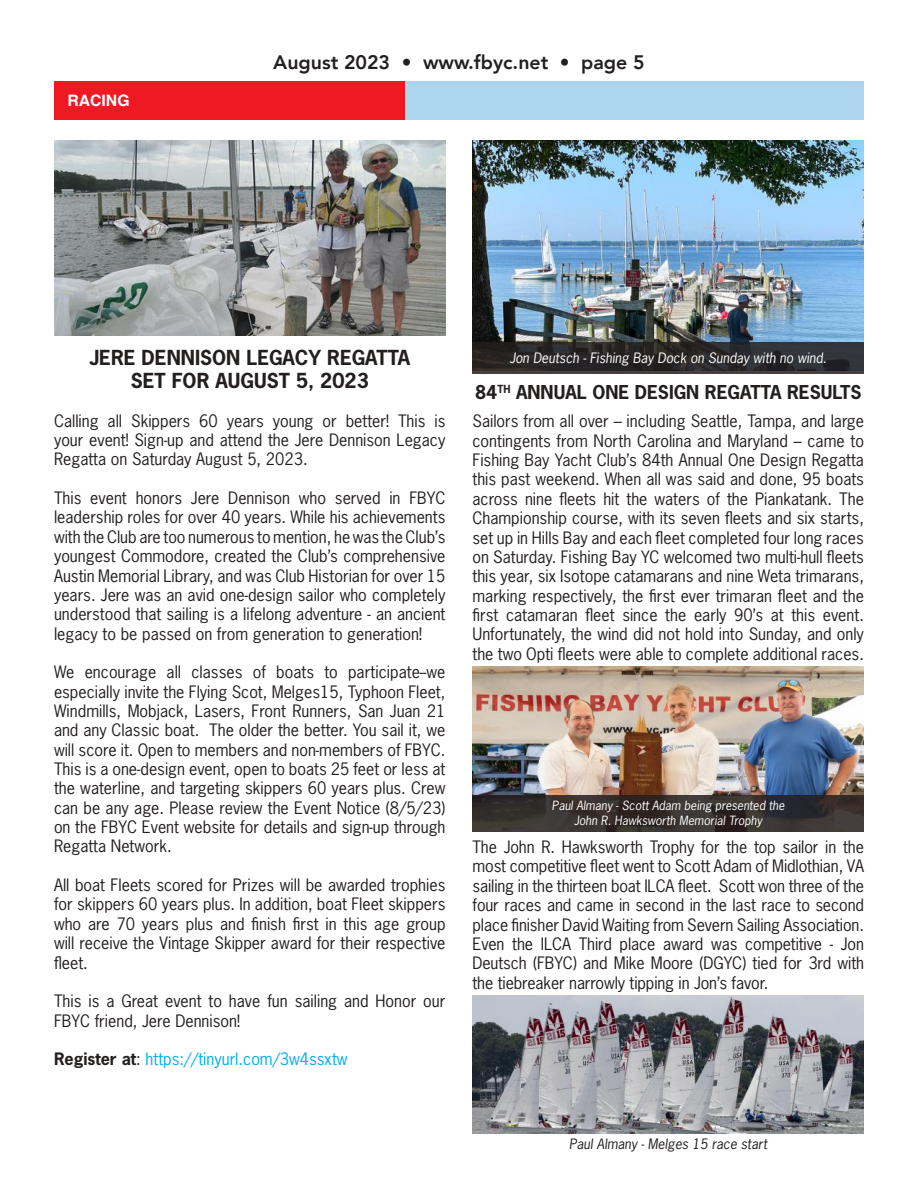
<style>
.page{position:relative;width:918px;height:1188px;background:#fff}
.page>*{position:absolute;margin:0;border:0;box-sizing:border-box;transform-origin:0 0}
.t1{font:700 19.5px/23.4px "News Gothic Std";color:#241f1f;text-align:center}
.t2{font:800 19.5px "Avenir";color:#241f1f}
.t3{font:700 18px "News Gothic Std";color:#241f1f}
.t4{font:16.2px/19.4px "News Gothic Std";color:#241f1f;text-align:justify}
.t5{font:16.2px "News Gothic Std";color:#00aeef}
.t6{font:700 15.75px "Helvetica";color:#fff}
.t7{font:italic 13.5px "News Gothic Std";color:#fff}
.t8{font:italic 13.5px "News Gothic Std";color:#241f1f}
.t9{font:italic 12px/14.4px "News Gothic Std";color:#fff;text-align:center}
.s1{font-weight:700;color:#241f1f}
.s2{color:#241f1f}
</style>
<div class="page">
<div style="left:400px;top:81px;width:464px;height:39px;background:#add5ee"></div>
<div style="left:54px;top:81px;width:351px;height:39px;background:#ef1923"></div>
<img style="left:54px;top:140px;width:392px;height:196px">
<img style="left:472px;top:140px;width:392px;height:202px">
<img style="left:472px;top:667px;width:392px;height:128px">
<img style="left:472px;top:996px;width:392px;height:138px">
<svg style="left:472px;top:342px;width:392px;height:32px;background:#2c2b2c"></svg>
<svg style="left:472px;top:795px;width:392px;height:37px;background:#352f2d"></svg>
<p class="t6" style="left:68px;top:88px;width:64px">RACING</p>
<p class="t2" style="left:273px;top:47px;width:373px">August 2023 • www.fbyc.net • page 5</p>
<p class="t1" style="left:89px;top:345px;width:322px">JERE DENNISON LEGACY REGATTA<br>SET FOR AUGUST 5, 2023</p>
<p class="t4" style="left:54px;top:411px;width:393px">Calling all Skippers 60 years young or better! This is your event! Sign-up and attend the Jere Dennison Legacy Regatta on Saturday August 5, 2023.</p>
<p class="t4" style="left:54px;top:488px;width:393px">This event honors Jere Dennison who served in FBYC leadership roles for over 40 years. While his achievements with the Club are too numerous to mention, he was the Club’s youngest Commodore, created the Club’s comprehensive Austin Memorial Library, and was Club Historian for over 15 years. Jere was an avid one-design sailor who completely understood that sailing is a lifelong adventure - an ancient legacy to be passed on from generation to generation!</p>
<p class="t4" style="left:54px;top:662px;width:393px">We encourage all classes of boats to participate--we especially invite the Flying Scot, Melges15, Typhoon Fleet, Windmills, Mobjack, Lasers, Front Runners, San Juan 21 and any Classic boat. The older the better. You sail it, we will score it. Open to members and non-members of FBYC.<br>This is a one-design event, open to boats 25 feet or less at the waterline, and targeting skippers 60 years plus. Crew can be any age. Please review the Event Notice (8/5/23) on the FBYC Event website for details and sign-up through Regatta Network.</p>
<p class="t4" style="left:54px;top:875px;width:393px">All boat Fleets scored for Prizes will be awarded trophies for skippers 60 years plus. In addition, boat Fleet skippers who are 70 years plus and finish first in this age group will receive the Vintage Skipper award for their respective fleet.</p>
<p class="t4" style="left:54px;top:991px;width:393px">This is a Great event to have fun sailing and Honor our<br>FBYC friend, Jere Dennison!</p>
<p class="t5" style="left:54px;top:1049px;width:295px"><span class="s1">Register at</span><span class="s2">:</span> https://tinyurl.com/3w4ssxtw</p>
<p class="t7" style="left:510px;top:349px;width:318px">Jon Deutsch - Fishing Bay Dock on Sunday with no wind.</p>
<p class="t3" style="left:475px;top:380px;width:388px">84<sup>TH</sup> ANNUAL ONE DESIGN REGATTA RESULTS</p>
<p class="t4" style="left:472px;top:411px;width:393px">Sailors from all over – including Seattle, Tampa, and large contingents from North Carolina and Maryland – came to Fishing Bay Yacht Club’s 84th Annual One Design Regatta this past weekend. When all was said and done, 95 boats across nine fleets hit the waters of the Piankatank. The Championship course, with its seven fleets and six starts, set up in Hills Bay and each fleet completed four long races on Saturday. Fishing Bay YC welcomed two multi-hull fleets this year, six Isotope catamarans and nine Weta trimarans, marking respectively, the first ever trimaran fleet and the first catamaran fleet since the early 90’s at this event.<br>Unfortunately, the wind did not hold into Sunday, and only the two Opti fleets were able to complete additional races.</p>
<p class="t9" style="left:552px;top:799px;width:234px">Paul Almany - Scott Adam being presented the<br>John R. Hawksworth Memorial Trophy</p>
<p class="t4" style="left:472px;top:837px;width:393px">The John R. Hawksworth Trophy for the top sailor in the most competitive fleet went to Scott Adam of Midlothian, VA sailing in the thirteen boat ILCA fleet. Scott won three of the four races and came in second in the last race to second place finisher David Waiting from Severn Sailing Association.<br>Even the ILCA Third place award was competitive - Jon Deutsch (FBYC) and Mike Moore (DGYC) tied for 3rd with the tiebreaker narrowly tipping in Jon’s favor.</p>
<p class="t8" style="left:569px;top:1135px;width:199px">Paul Almany - Melges 15 race start</p>
</div>
